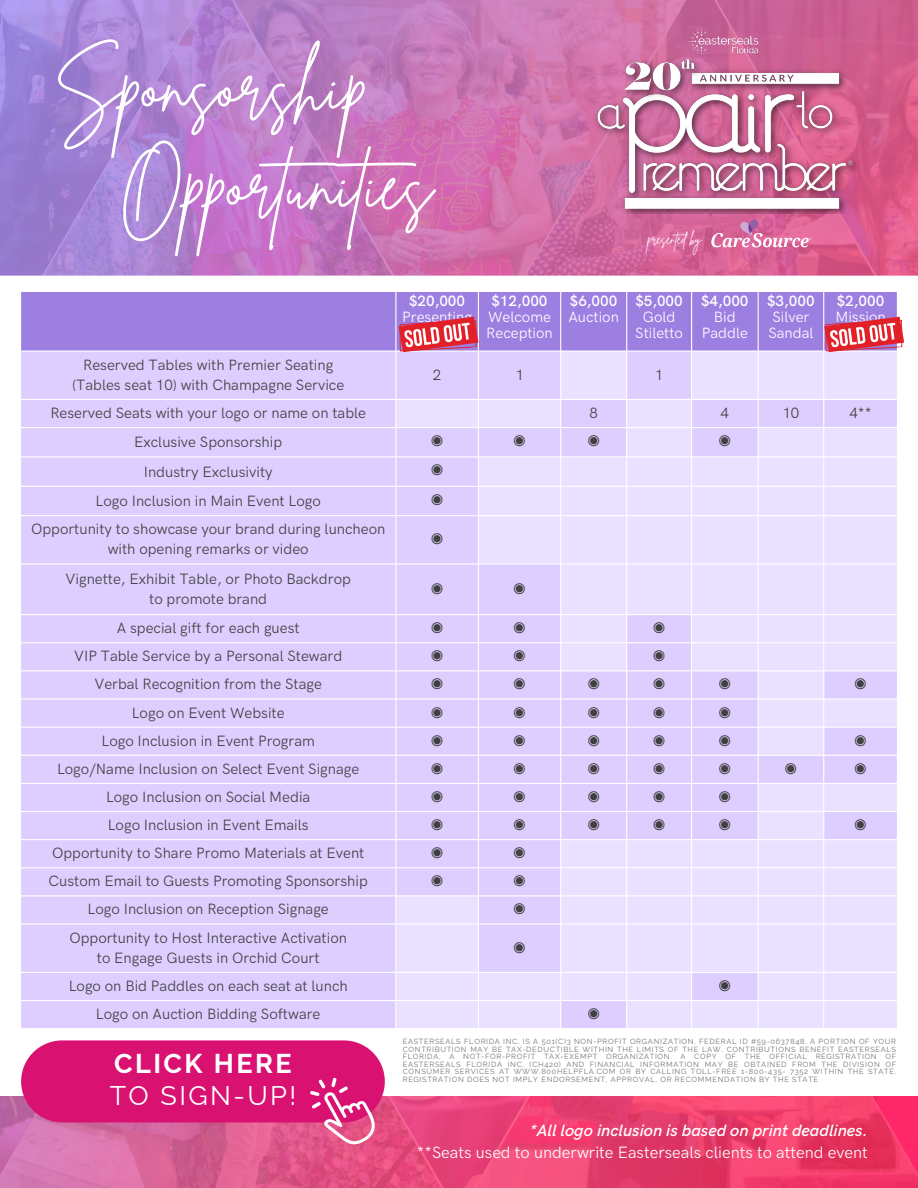
<style>
.page{position:relative;width:918px;height:1188px;background:#fff}
.page>*{position:absolute;margin:0;border:0;box-sizing:border-box;transform-origin:0 0}
.t1{font:70.8px "Brittany Signature";color:#fff}
.t2{font:27px "Raleway";letter-spacing:.09em;color:#fff}
.t3{font:700 27px "Raleway";letter-spacing:.09em;color:#fff}
.t4{font:16.5px "HK Grotesk Pro";color:#fff}
.t5{font:italic 600 16.5px "HK Grotesk Pro";color:#fff}
.t6{font:15px/20.2px "HK Grotesk Pro";color:#404040;text-align:center}
.t7{font:15px "HK Grotesk Pro";color:#fff}
.t8{font:15px "Free Sans";color:#404040}
.t9{font:600 15px "HK Grotesk Pro";color:#fff}
.t10{font:13.8px "Brittany Signature";color:#fff}
.t11{font:7.5px/7.5px "Raleway";letter-spacing:.09em;color:#737373;text-align:justify}
</style>
<div class="page">
<img style="left:0;top:0;width:918px;height:1188px">
<div style="left:0;top:276px;width:918px;height:820px;background:#fff"></div>
<div style="left:21px;top:292px;width:876px;height:59px;background:#9d7fe2"></div>
<div style="left:21px;top:352px;width:375px;height:676px;background:#decdff"></div>
<svg style="left:396px;top:352px;width:501px;height:676px;background:#e5d9ff"></svg>
<div style="left:21px;top:1040px;width:364px;height:82px;background:#d91272;border-radius:41px"></div>
<svg style="left:309px;top:1078px;width:66px;height:67px"></svg>
<svg style="left:396px;top:315px;width:84px;height:42px;background:#d67799"></svg>
<svg style="left:822px;top:315px;width:83px;height:42px"></svg>
<img style="left:592px;top:54px;width:271px;height:160px">
<img style="left:711px;top:218px;width:101px;height:31px">
<img style="left:688px;top:27px;width:70px;height:29px">
<p class="t1" style="left:55px;top:40px;width:315px">Sponsorship</p>
<p class="t1" style="left:120px;top:139px;width:317px">Opportunities</p>
<p class="t9" style="left:409px;top:293px;width:58px">$20,000</p>
<p class="t7" style="left:402px;top:309px;width:71px">Presenting</p>
<p class="t9" style="left:492px;top:293px;width:58px">$12,000</p>
<p class="t7" style="left:488px;top:309px;width:64px">Welcome</p>
<p class="t7" style="left:486px;top:324px;width:68px">Reception</p>
<p class="t9" style="left:570px;top:293px;width:49px">$6,000</p>
<p class="t7" style="left:568px;top:309px;width:52px">Auction</p>
<p class="t10" style="left:648px;top:230px;width:55px">presented by</p>
<p class="t9" style="left:635px;top:293px;width:49px">$5,000</p>
<p class="t7" style="left:643px;top:309px;width:34px">Gold</p>
<p class="t7" style="left:635px;top:324px;width:49px">Stiletto</p>
<p class="t9" style="left:701px;top:293px;width:49px">$4,000</p>
<p class="t7" style="left:714px;top:309px;width:23px">Bid</p>
<p class="t7" style="left:702px;top:324px;width:48px">Paddle</p>
<p class="t6" style="left:83px;top:355px;width:252px">Reserved Tables with Premier Seating</p>
<p class="t6" style="left:72px;top:375px;width:274px">(Tables seat 10) with Champagne Service</p>
<p class="t6" style="left:433px;top:365px;width:10px">2</p>
<p class="t6" style="left:515px;top:365px;width:10px">1</p>
<p class="t6" style="left:655px;top:365px;width:10px">1</p>
<p class="t9" style="left:767px;top:293px;width:49px">$3,000</p>
<p class="t7" style="left:772px;top:309px;width:39px">Silver</p>
<p class="t7" style="left:768px;top:324px;width:47px">Sandal</p>
<p class="t9" style="left:837px;top:293px;width:49px">$2,000</p>
<p class="t7" style="left:835px;top:309px;width:52px">Mission</p>
<p class="t6" style="left:50px;top:403px;width:317px">Reserved Seats with your logo or name on table</p>
<p class="t6" style="left:590px;top:403px;width:10px">8</p>
<p class="t6" style="left:721px;top:403px;width:10px">4</p>
<p class="t6" style="left:783px;top:403px;width:18px">10</p>
<p class="t6" style="left:850px;top:403px;width:24px">4**</p>
<p class="t6" style="left:134px;top:433px;width:150px">Exclusive Sponsorship</p>
<p class="t8" style="left:431px;top:433px;width:13px">◉</p>
<p class="t8" style="left:514px;top:433px;width:13px">◉</p>
<p class="t8" style="left:588px;top:433px;width:13px">◉</p>
<p class="t8" style="left:719px;top:433px;width:13px">◉</p>
<p class="t6" style="left:144px;top:462px;width:130px">Industry Exclusivity</p>
<p class="t8" style="left:431px;top:462px;width:13px">◉</p>
<p class="t6" style="left:96px;top:491px;width:227px">Logo Inclusion in Main Event Logo</p>
<p class="t8" style="left:431px;top:491px;width:13px">◉</p>
<p class="t6" style="left:31px;top:520px;width:356px">Opportunity to showcase your brand during luncheon with opening remarks or video</p>
<p class="t8" style="left:431px;top:531px;width:13px">◉</p>
<p class="t6" style="left:66px;top:569px;width:287px">Vignette, Exhibit Table, or Photo Backdrop</p>
<p class="t6" style="left:149px;top:589px;width:119px">to promote brand</p>
<p class="t8" style="left:431px;top:580px;width:13px">◉</p>
<p class="t8" style="left:514px;top:580px;width:13px">◉</p>
<p class="t6" style="left:117px;top:619px;width:184px">A special gift for each guest</p>
<p class="t8" style="left:431px;top:620px;width:13px">◉</p>
<p class="t8" style="left:514px;top:620px;width:13px">◉</p>
<p class="t8" style="left:653px;top:620px;width:13px">◉</p>
<p class="t6" style="left:74px;top:647px;width:270px">VIP Table Service by a Personal Steward</p>
<p class="t8" style="left:431px;top:648px;width:13px">◉</p>
<p class="t8" style="left:514px;top:648px;width:13px">◉</p>
<p class="t8" style="left:653px;top:648px;width:13px">◉</p>
<p class="t6" style="left:94px;top:675px;width:229px">Verbal Recognition from the Stage</p>
<p class="t8" style="left:431px;top:676px;width:13px">◉</p>
<p class="t8" style="left:514px;top:676px;width:13px">◉</p>
<p class="t8" style="left:588px;top:676px;width:13px">◉</p>
<p class="t8" style="left:653px;top:676px;width:13px">◉</p>
<p class="t8" style="left:719px;top:676px;width:13px">◉</p>
<p class="t8" style="left:855px;top:676px;width:13px">◉</p>
<p class="t6" style="left:132px;top:703px;width:154px">Logo on Event Website</p>
<p class="t8" style="left:431px;top:704px;width:13px">◉</p>
<p class="t8" style="left:514px;top:704px;width:13px">◉</p>
<p class="t8" style="left:588px;top:704px;width:13px">◉</p>
<p class="t8" style="left:653px;top:704px;width:13px">◉</p>
<p class="t8" style="left:719px;top:704px;width:13px">◉</p>
<p class="t6" style="left:101px;top:731px;width:215px">Logo Inclusion in Event Program</p>
<p class="t8" style="left:431px;top:732px;width:13px">◉</p>
<p class="t8" style="left:514px;top:732px;width:13px">◉</p>
<p class="t8" style="left:588px;top:732px;width:13px">◉</p>
<p class="t8" style="left:653px;top:732px;width:13px">◉</p>
<p class="t8" style="left:719px;top:732px;width:13px">◉</p>
<p class="t8" style="left:855px;top:732px;width:13px">◉</p>
<p class="t6" style="left:57px;top:759px;width:304px">Logo/Name Inclusion on Select Event Signage</p>
<p class="t8" style="left:431px;top:760px;width:13px">◉</p>
<p class="t8" style="left:514px;top:760px;width:13px">◉</p>
<p class="t8" style="left:588px;top:760px;width:13px">◉</p>
<p class="t8" style="left:653px;top:760px;width:13px">◉</p>
<p class="t8" style="left:719px;top:760px;width:13px">◉</p>
<p class="t8" style="left:785px;top:760px;width:13px">◉</p>
<p class="t8" style="left:855px;top:760px;width:13px">◉</p>
<p class="t6" style="left:106px;top:787px;width:206px">Logo Inclusion on Social Media</p>
<p class="t8" style="left:431px;top:788px;width:13px">◉</p>
<p class="t8" style="left:514px;top:788px;width:13px">◉</p>
<p class="t8" style="left:588px;top:788px;width:13px">◉</p>
<p class="t8" style="left:653px;top:788px;width:13px">◉</p>
<p class="t8" style="left:719px;top:788px;width:13px">◉</p>
<p class="t6" style="left:108px;top:815px;width:202px">Logo Inclusion in Event Emails</p>
<p class="t8" style="left:431px;top:817px;width:13px">◉</p>
<p class="t8" style="left:514px;top:817px;width:13px">◉</p>
<p class="t8" style="left:588px;top:817px;width:13px">◉</p>
<p class="t8" style="left:653px;top:817px;width:13px">◉</p>
<p class="t8" style="left:719px;top:817px;width:13px">◉</p>
<p class="t8" style="left:855px;top:817px;width:13px">◉</p>
<p class="t6" style="left:52px;top:844px;width:314px">Opportunity to Share Promo Materials at Event</p>
<p class="t8" style="left:431px;top:845px;width:13px">◉</p>
<p class="t8" style="left:514px;top:845px;width:13px">◉</p>
<p class="t6" style="left:49px;top:872px;width:321px">Custom Email to Guests Promoting Sponsorship</p>
<p class="t8" style="left:431px;top:873px;width:13px">◉</p>
<p class="t8" style="left:514px;top:873px;width:13px">◉</p>
<p class="t6" style="left:88px;top:900px;width:243px">Logo Inclusion on Reception Signage</p>
<p class="t8" style="left:514px;top:901px;width:13px">◉</p>
<p class="t6" style="left:69px;top:928px;width:279px">Opportunity to Host Interactive Activation</p>
<p class="t6" style="left:97px;top:948px;width:224px">to Engage Guests in Orchid Court</p>
<p class="t8" style="left:514px;top:939px;width:13px">◉</p>
<p class="t6" style="left:69px;top:976px;width:280px">Logo on Bid Paddles on each seat at lunch</p>
<p class="t8" style="left:719px;top:977px;width:13px">◉</p>
<p class="t6" style="left:96px;top:1004px;width:226px">Logo on Auction Bidding Software</p>
<p class="t8" style="left:588px;top:1006px;width:13px">◉</p>
<p class="t3" style="left:114px;top:1048px;width:179px">CLICK HERE</p>
<p class="t2" style="left:110px;top:1079px;width:188px">TO SIGN-UP!</p>
<p class="t11" style="left:403px;top:1038px;width:495px">EASTERSEALS FLORIDA INC. IS A 501(C)3 NON-PROFIT ORGANIZATION. FEDERAL ID #59-0637848. A PORTION OF YOUR CONTRIBUTION MAY BE TAX-DEDUCTIBLE WITHIN THE LIMITS OF THE LAW. CONTRIBUTIONS BENEFIT EASTERSEALS FLORIDA, A NOT-FOR-PROFIT TAX-EXEMPT ORGANIZATION. A COPY OF THE OFFICIAL REGISTRATION OF EASTERSEALS FLORIDA INC. (CH420) AND FINANCIAL INFORMATION MAY BE OBTAINED FROM THE DIVISION OF CONSUMER SERVICES AT WWW.800HELPFLA.COM OR BY CALLING TOLL-FREE 1-800-435- 7352 WITHIN THE STATE.</p>
<p class="t11" style="left:403px;top:1075px;width:417px">REGISTRATION DOES NOT IMPLY ENDORSEMENT, APPROVAL, OR RECOMMENDATION BY THE STATE</p>
<p class="t5" style="left:529px;top:1121px;width:340px">*All logo inclusion is based on print deadlines.</p>
<p class="t4" style="left:417px;top:1143px;width:452px">**Seats used to underwrite Easterseals clients to attend event</p>
</div>
